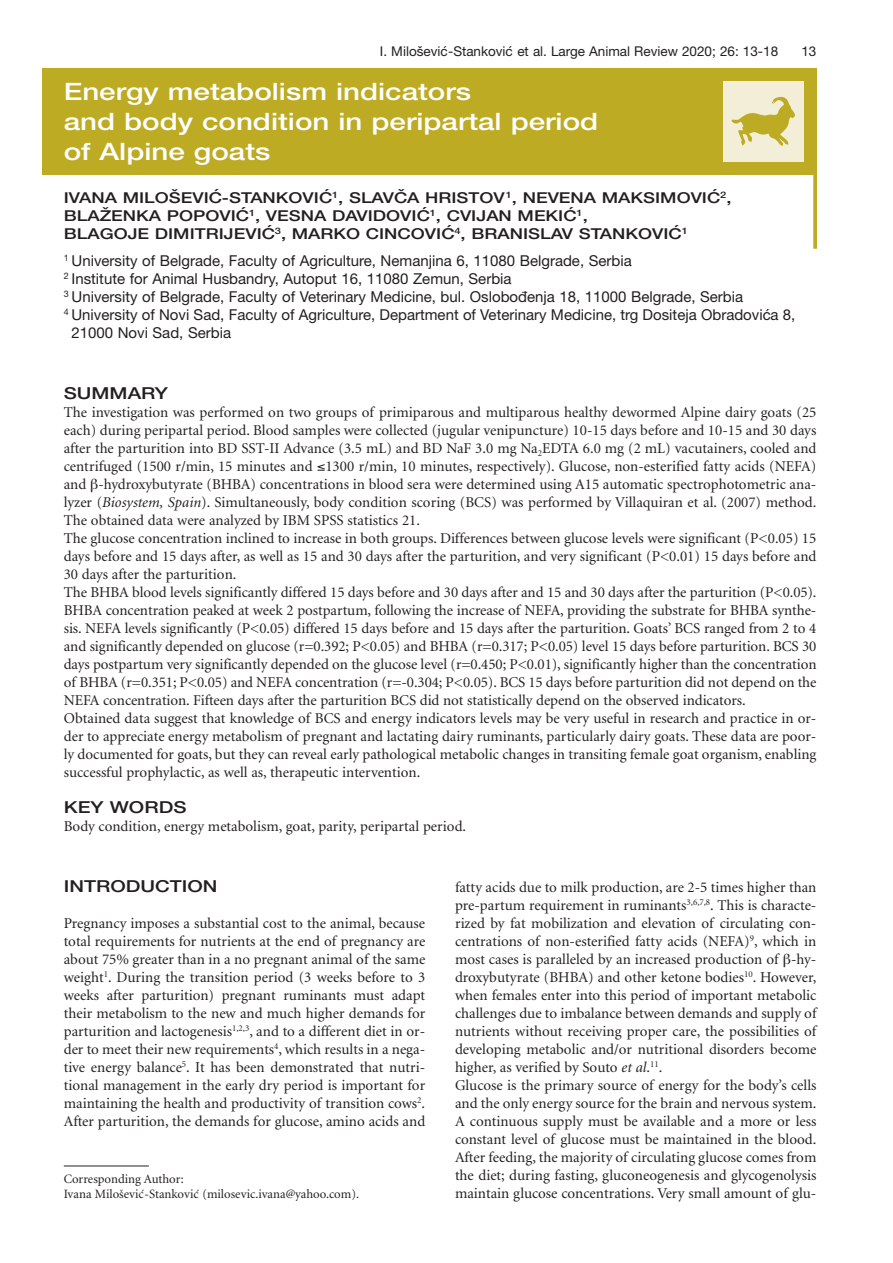
<style>
.page{position:relative;width:893px;height:1263px;background:#fff}
.page>*{position:absolute;margin:0;border:0;box-sizing:border-box;transform-origin:0 0}
.t1{font:67.5px "Animal";color:#beab24}
.t2{font:500 24px/30px "Helvetica Neue";color:#fff;scale:1.23 1}
.t3{font:500 16.5px "Helvetica Neue";color:#231f20;scale:1.23 1}
.t4{font:15px/18px "Minion";color:#231f20}
.t5{font:15px "Helvetica Neue";color:#231f20}
.t6{font:500 15px/18px "Helvetica Neue";color:#231f20;scale:1.23 1}
.t7{font:13.5px "Helvetica Neue";color:#231f20}
.t8{font:12.75px/15px "Minion";color:#231f20}
.s1{font-style:italic}
</style>
<div class="page">
<svg style="left:813px;top:68px;width:4px;height:181px"></svg>
<hr style="left:64px;top:1165px;width:85px;height:1px;background:#231f20">
<div style="left:43px;top:68px;width:773px;height:106px;background:#beab24"></div>
<div style="left:723px;top:81px;width:81px;height:81px;background:#f2eed8"></div>
<p class="t7" style="left:380px;top:47px;width:400px">I. Miloševic´ -Stankovic´ et al. Large Animal Review 2020; 26: 13-18</p>
<p class="t7" style="left:801px;top:47px;width:17px">13</p>
<h2 class="t2" style="left:64px;top:79px;width:436px">Energy metabolism indicators<br>and body condition in peripartal period of Alpine goats</h2>
<h1 class="t1" style="left:731px;top:88px;width:66px">j</h1>
<p class="t6" style="left:64px;top:190px;width:544px">IVANA MILOŠEVIC´ -STANKOVIC´ <sup>1</sup>, SLAVCˇ A HRISTOV<sup>1</sup>, NEVENA MAKSIMOVIC´ <sup>2</sup>,<br>BLAŽENKA POPOVIC´ <sup>1</sup>, VESNA DAVIDOVIC´ <sup>1</sup>, CVIJAN MEKIC´ <sup>1</sup>,<br>BLAGOJE DIMITRIJEVIC´ <sup>3</sup>, MARKO CINCOVIC´ <sup>4</sup>, BRANISLAV STANKOVIC´ <sup>1</sup></p>
<p class="t5" style="left:64px;top:255px;width:569px"><sup>1</sup> University of Belgrade, Faculty of Agriculture, Nemanjina 6, 11080 Belgrade, Serbia</p>
<p class="t5" style="left:64px;top:273px;width:449px"><sup>2</sup> Institute for Animal Husbandry, Autoput 16, 11080 Zemun, Serbia</p>
<p class="t5" style="left:64px;top:291px;width:681px"><sup>3</sup> University of Belgrade, Faculty of Veterinary Medicine, bul. Oslobod¯enja 18, 11000 Belgrade, Serbia</p>
<p class="t5" style="left:64px;top:309px;width:733px"><sup>4</sup> University of Novi Sad, Faculty of Agriculture, Department of Veterinary Medicine, trg Dositeja Obradovic´a 8,</p>
<p class="t5" style="left:71px;top:327px;width:161px">21000 Novi Sad, Serbia</p>
<p class="t3" style="left:64px;top:387px;width:86px">SUMMARY</p>
<p class="t4" style="left:64px;top:404px;width:754px">The investigation was performed on two groups of primiparous and multiparous healthy dewormed Alpine dairy goats (25 each) during peripartal period. Blood samples were collected (jugular venipuncture) 10-15 days before and 10-15 and 30 days after the parturition into BD SST-II Advance (3.5 mL) and BD NaF 3.0 mg Na<sub>2</sub>EDTA 6.0 mg (2 mL) vacutainers, cooled and centrifuged (1500 r/min, 15 minutes and ≤1300 r/min, 10 minutes, respectively). Glucose, non-esterified fatty acids (NEFA) and -hydroxybutyrate (BHBA) concentrations in blood sera were determined using A15 automatic spectrophotometric ana&shy;lyzer (<span class="s1">Biosystem, Spain</span>). Simultaneously, body condition scoring (BCS) was performed by Villaquiran et al. (2007) method.<br>The obtained data were analyzed by IBM SPSS statistics 21.<br>The glucose concentration inclined to increase in both groups. Differences between glucose levels were significant (P&lt;0.05) 15 days before and 15 days after, as well as 15 and 30 days after the parturition, and very significant (P&lt;0.01) 15 days before and 30 days after the parturition.<br>The BHBA blood levels significantly differed 15 days before and 30 days after and 15 and 30 days after the parturition (P&lt;0.05).<br>BHBA concentration peaked at week 2 postpartum, following the increase of NEFA, providing the substrate for BHBA synthe&shy;sis. NEFA levels significantly (P&lt;0.05) differed 15 days before and 15 days after the parturition. Goats’ BCS ranged from 2 to 4 and significantly depended on glucose (r=0.392; P&lt;0.05) and BHBA (r=0.317; P&lt;0.05) level 15 days before parturition. BCS 30 days postpartum very significantly depended on the glucose level (r=0.450; P&lt;0.01), significantly higher than the concentration of BHBA (r=0.351; P&lt;0.05) and NEFA concentration (r=-0.304; P&lt;0.05). BCS 15 days before parturition did not depend on the NEFA concentration. Fifteen days after the parturition BCS did not statistically depend on the observed indicators.<br>Obtained data suggest that knowledge of BCS and energy indicators levels may be very useful in research and practice in or&shy;der to appreciate energy metabolism of pregnant and lactating dairy ruminants, particularly dairy goats. These data are poor&shy;ly documented for goats, but they can reveal early pathological metabolic changes in transiting female goat organism, enabling successful prophylactic, as well as, therapeutic intervention.</p>
<p class="t3" style="left:64px;top:801px;width:101px">KEY WORDS</p>
<p class="t4" style="left:64px;top:818px;width:404px">Body condition, energy metabolism, goat, parity, peripartal period.</p>
<p class="t3" style="left:64px;top:880px;width:126px">INTRODUCTION</p>
<p class="t4" style="left:64px;top:915px;width:363px;text-align:justify">Pregnancy imposes a substantial cost to the animal, because total requirements for nutrients at the end of pregnancy are about 75% greater than in a no pregnant animal of the same weight<sup>1</sup>. During the transition period (3 weeks before to 3 weeks after parturition) pregnant ruminants must adapt their metabolism to the new and much higher demands for parturition and lactogenesis<sup>1,2,3</sup>, and to a different diet in or&shy;der to meet their new requirements<sup>4</sup>, which results in a nega&shy;tive energy balance<sup>5</sup>. It has been demonstrated that nutri&shy;tional management in the early dry period is important for maintaining the health and productivity of transition cows<sup>2</sup>.<br>After parturition, the demands for glucose, amino acids and</p>
<p class="t8" style="left:64px;top:1173px;width:297px">Corresponding Author:<br>Ivana Miloševic´-Stankovic´ (milosevic.ivana@yahoo.com).</p>
<p class="t4" style="left:455px;top:880px;width:363px">fatty acids due to milk production, are 2-5 times higher than pre-partum requirement in ruminants<sup>3,6,7,8</sup>. This is characte&shy;rized by fat mobilization and elevation of circulating con&shy;centrations of non-esterified fatty acids (NEFA)<sup>9</sup>, which in most cases is paralleled by an increased production of -hy&shy;droxybutyrate (BHBA) and other ketone bodies<sup>10</sup>. However, when females enter into this period of important metabolic challenges due to imbalance between demands and supply of nutrients without receiving proper care, the possibilities of developing metabolic and/or nutritional disorders become higher, as verified by Souto <span class="s1">et al</span>.<sup>11</sup>.<br>Glucose is the primary source of energy for the body’s cells and the only energy source for the brain and nervous system.<br>A continuous supply must be available and a more or less constant level of glucose must be maintained in the blood.<br>After feeding, the majority of circulating glucose comes from the diet; during fasting, gluconeogenesis and glycogenolysis maintain glucose concentrations. Very small amount of glu-</p>
</div>
